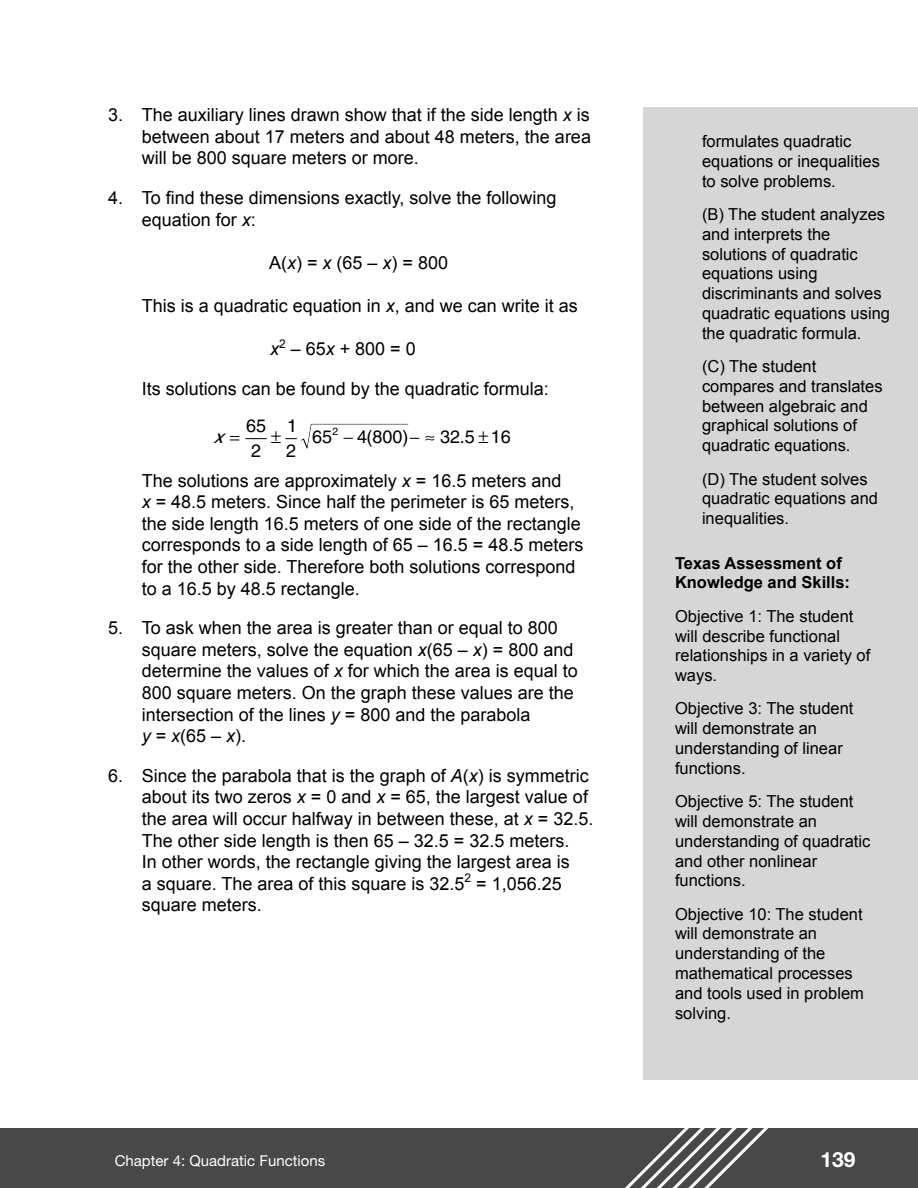
<style>
.page{position:relative;width:918px;height:1188px;background:#fff}
.page>*{position:absolute;margin:0;border:0;box-sizing:border-box;transform-origin:0 0}
.t1{font:700 21px "Helvetica Neue";color:#fff}
.bullet{font:18px/21.6px "Arial";color:#000}
.body_text_4{font:18px/21.6px "Arial";color:#000}
.t2{font:18px/25px "Helvetica";color:#000}
.t3{font:italic 18px "Helvetica";color:#000}
.Body_Text_3{font:16.5px/19.8px "Arial";color:#000}
.Body_Text_2{font:16.5px/19.8px "Arial";color:#000}
.Heading_2{font:700 16.5px/19.8px "Arial";color:#000}
.t4{font:15px "Helvetica Neue";color:#fff}
.t5{font:10.5px "Helvetica";color:#000}
.s1{font-style:italic}
</style>
<div class="page">
<div style="left:0;top:1128px;width:918px;height:60px;background:#484848"></div>
<svg style="left:625px;top:1128px;width:144px;height:60px"></svg>
<div style="left:643px;top:108px;width:275px;height:972px;background:#d6d6d6"></div>
<svg style="left:245px;top:423px;width:164px;height:26px"></svg>
<p class="bullet" style="left:142px;top:104px;width:451px;text-align:justify;text-indent:-34px">3. The auxiliary lines drawn show that if the side length <span class="s1">x</span> is between about 17 meters and about 48 meters, the area will be 800 square meters or more.</p>
<p class="bullet" style="left:142px;top:187px;width:416px;text-indent:-34px">4. To find these dimensions exactly, solve the following equation for <span class="s1">x</span>:</p>
<p class="bullet" style="left:269px;top:252px;width:181px">A(<span class="s1">x</span>) = <span class="s1">x</span> (65 – <span class="s1">x</span>) = 800</p>
<p class="body_text_4" style="left:142px;top:295px;width:438px">This is a quadratic equation in <span class="s1">x</span>, and we can write it as</p>
<p class="body_text_4" style="left:270px;top:338px;width:147px"><span class="s1">x</span><sup>2</sup> – 65<span class="s1">x</span> + 800 = 0</p>
<p class="body_text_4" style="left:142px;top:378px;width:409px">Its solutions can be found by the quadratic formula:</p>
<p class="t3" style="left:213px;top:427px;width:10px">x</p>
<p class="t2" style="left:344px;top:424px;width:169px">− 4 800 − ≈ 32 5 16</p>
<p class="t2" style="left:246px;top:413px;width:22px">65<br>2</p>
<p class="t2" style="left:286px;top:413px;width:12px">1<br>2</p>
<p class="t2" style="left:312px;top:424px;width:22px">65</p>
<p class="t5" style="left:332px;top:425px;width:7px">2</p>
<p class="t2" style="left:367px;top:424px;width:7px">(</p>
<p class="t2" style="left:402px;top:424px;width:7px">)</p>
<p class="t2" style="left:460px;top:424px;width:7px">.</p>
<p class="body_text_4" style="left:142px;top:470px;width:443px">The solutions are approximately <span class="s1">x</span> = 16.5 meters and<br><span class="s1">x</span> = 48.5 meters. Since half the perimeter is 65 meters, the side length 16.5 meters of one side of the rectangle corresponds to a side length of 65 – 16.5 = 48.5 meters for the other side. Therefore both solutions correspond to a 16.5 by 48.5 rectangle.</p>
<p class="bullet" style="left:142px;top:617px;width:438px;text-indent:-34px">5. To ask when the area is greater than or equal to 800 square meters, solve the equation <span class="s1">x</span>(65 – <span class="s1">x</span>) = 800 and determine the values of <span class="s1">x</span> for which the area is equal to 800 square meters. On the graph these values are the intersection of the lines <span class="s1">y</span> = 800 and the parabola<br><span class="s1">y</span> = <span class="s1">x</span>(65 – <span class="s1">x</span>).</p>
<p class="bullet" style="left:142px;top:765px;width:453px;text-indent:-34px">6. Since the parabola that is the graph of <span class="s1">A</span>(<span class="s1">x</span>) is symmetric about its two zeros <span class="s1">x</span> = 0 and <span class="s1">x</span> = 65, the largest value of the area will occur halfway in between these, at <span class="s1">x</span> = 32.5.<br>The other side length is then 65 – 32.5 = 32.5 meters.<br>In other words, the rectangle giving the largest area is<br>a square. The area of this square is 32.5<sup>2</sup> = 1,056.25 square meters.</p>
<p class="Body_Text_3" style="left:702px;top:131px;width:179px">formulates quadratic equations or inequalities to solve problems.</p>
<p class="Body_Text_3" style="left:702px;top:204px;width:190px">(B) The student analyzes and interprets the solutions of quadratic equations using discriminants and solves quadratic equations using the quadratic formula.</p>
<p class="Body_Text_3" style="left:702px;top:356px;width:182px">(C) The student compares and translates between algebraic and graphical solutions of quadratic equations.</p>
<p class="Body_Text_3" style="left:702px;top:469px;width:178px">(D) The student solves quadratic equations and inequalities.</p>
<p class="Heading_2" style="left:675px;top:553px;width:177px">Texas Assessment of<br>Knowledge and Skills:</p>
<p class="Body_Text_2" style="left:675px;top:606px;width:197px">Objective 1: The student will describe functional relationships in a variety of ways.</p>
<p class="Body_Text_2" style="left:675px;top:699px;width:180px">Objective 3: The student will demonstrate an understanding of linear functions.</p>
<p class="Body_Text_2" style="left:675px;top:791px;width:197px">Objective 5: The student will demonstrate an understanding of quadratic and other nonlinear functions.</p>
<p class="Body_Text_2" style="left:675px;top:904px;width:190px">Objective 10: The student will demonstrate an understanding of the mathematical processes and tools used in problem solving.</p>
<p class="t4" style="left:115px;top:1152px;width:212px">Chapter 4: Quadratic Functions</p>
<p class="t1" style="left:821px;top:1146px;width:37px">139</p>
</div>
